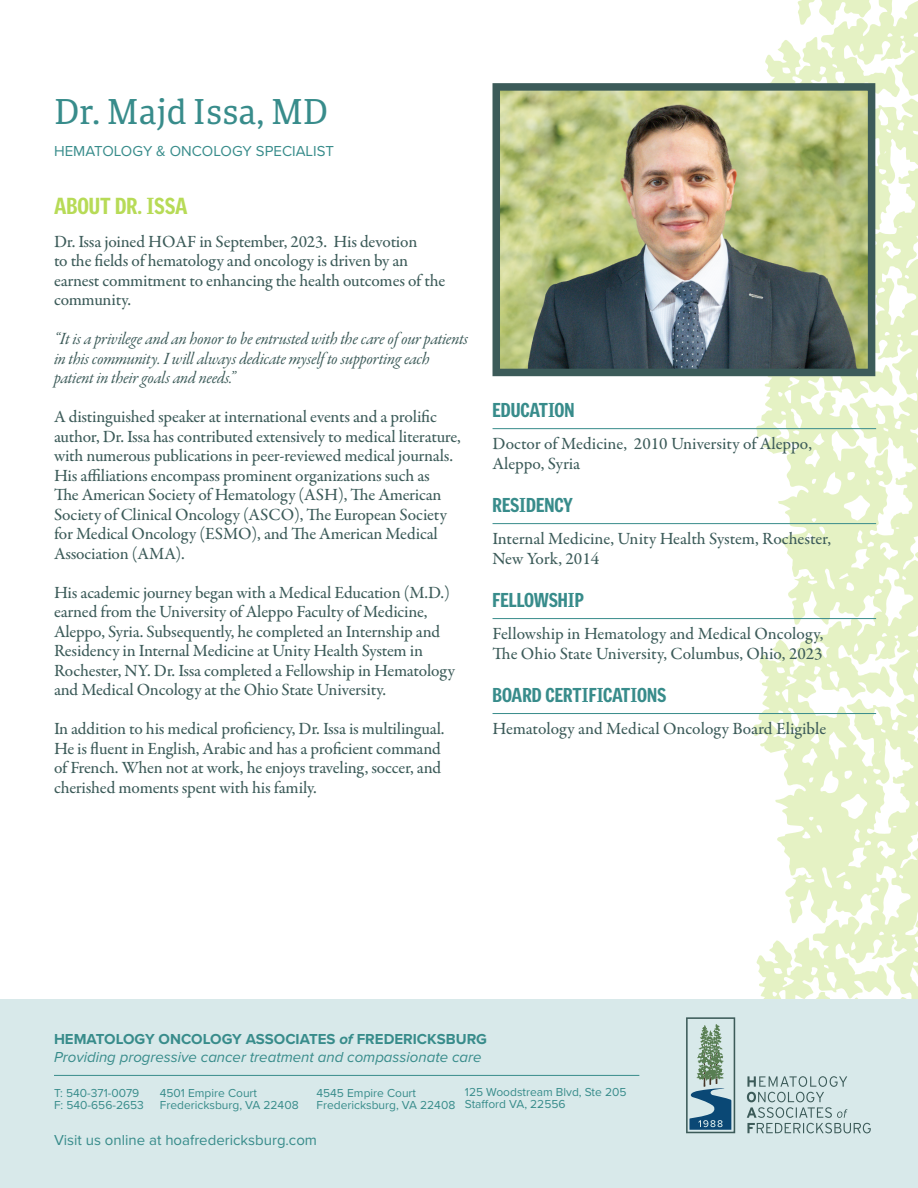
<style>
.page{position:relative;width:918px;height:1188px;background:#fff}
.page>*{position:absolute;margin:0;border:0;box-sizing:border-box;transform-origin:0 0}
.t1{font:34.5px "Portada";color:#388c8b}
.t2{font:900 22.5px "Griffith Gothic Cond";color:#b7db57}
.t3{font:900 19.5px "Griffith Gothic Cond";color:#388c8b}
.t4{font:500 17.25px/19.5px "Garamond Premr Pro";letter-spacing:-.01em;color:#3c5b59}
.t5{font:17.25px/19.5px "Garamond Premr Pro It Subh";letter-spacing:-.01em;color:#3c5b59}
.t6{font:italic 15px/18px "Proxima Nova";color:#388c8b}
.t7{font:15px "Proxima Nova";color:#388c8b}
.t8{font:12px/12px "Proxima Nova";color:#388c8b}
.s1{font-weight:700;font-style:normal}
.s2{font-weight:700}
</style>
<div class="page">
<svg style="left:751px;top:0;width:167px;height:999px;fill:#e5f2c4"></svg>
<div style="left:0;top:999px;width:918px;height:189px;background:#d8e9ea"></div>
<hr style="left:54px;top:1075px;width:585px;height:1px;background:#388c8b">
<svg style="left:686px;top:1017px;width:49px;height:116px"></svg>
<svg style="left:747px;top:1076px;width:124px;height:57px"></svg>
<hr style="left:493px;top:428px;width:383px;height:1px;background:#388c8b">
<hr style="left:493px;top:523px;width:383px;height:1px;background:#388c8b">
<hr style="left:493px;top:618px;width:383px;height:1px;background:#388c8b">
<hr style="left:493px;top:713px;width:383px;height:1px;background:#388c8b">
<img style="left:502px;top:92px;width:364px;height:275px">
<div style="left:493px;top:83px;width:382px;height:293px;border:8px solid #3c5b59"></div>
<h1 class="t1" style="left:54px;top:87px;width:276px">Dr. Majd Issa, MD</h1>
<p class="t7" style="left:54px;top:139px;width:282px">HEMATOLOGY &amp; ONCOLOGY SPECIALIST</p>
<h2 class="t2" style="left:54px;top:193px;width:135px">ABOUT DR. ISSA</h2>
<p class="t4" style="left:54px;top:232px;width:393px">Dr. Issa joined HOAF in September, 2023. His devotion<br>to the fields of hematology and oncology is driven by an earnest commitment to enhancing the health outcomes of the community.</p>
<p class="t5" style="left:54px;top:330px;width:415px">“It is a privilege and an honor to be entrusted with the care of our patients in this community. I will always dedicate myself to supporting each patient in their goals and needs.”</p>
<p class="t4" style="left:54px;top:408px;width:408px">A distinguished speaker at international events and a prolific author, Dr. Issa has contributed extensively to medical literature, with numerous publications in peer-reviewed medical journals.<br>His affiliations encompass prominent organizations such as<br>The American Society of Hematology (ASH), The American Society of Clinical Oncology (ASCO), The European Society for Medical Oncology (ESMO), and The American Medical Association (AMA).</p>
<p class="t4" style="left:54px;top:583px;width:402px">His academic journey began with a Medical Education (M.D.) earned from the University of Aleppo Faculty of Medicine, Aleppo, Syria. Subsequently, he completed an Internship and Residency in Internal Medicine at Unity Health System in Rochester, NY. Dr. Issa completed a Fellowship in Hematology and Medical Oncology at the Ohio State University.</p>
<p class="t4" style="left:54px;top:719px;width:392px">In addition to his medical proficiency, Dr. Issa is multilingual.<br>He is fluent in English, Arabic and has a proficient command of French. When not at work, he enjoys traveling, soccer, and cherished moments spent with his family.</p>
<p class="t3" style="left:493px;top:399px;width:83px">EDUCATION</p>
<p class="t4" style="left:493px;top:433px;width:321px;line-height:20.7px">Doctor of Medicine, 2010 University of Aleppo,<br>Aleppo, Syria</p>
<p class="t3" style="left:493px;top:493px;width:82px">RESIDENCY</p>
<p class="t4" style="left:493px;top:528px;width:340px;line-height:20.7px">Internal Medicine, Unity Health System, Rochester,<br>New York, 2014</p>
<p class="t3" style="left:493px;top:588px;width:93px">FELLOWSHIP</p>
<p class="t4" style="left:493px;top:623px;width:332px;line-height:20.7px">Fellowship in Hematology and Medical Oncology,<br>The Ohio State University, Columbus, Ohio, 2023</p>
<p class="t3" style="left:493px;top:683px;width:175px">BOARD CERTIFICATIONS</p>
<p class="t4" style="left:493px;top:719px;width:335px">Hematology and Medical Oncology Board Eligible</p>
<p class="t6" style="left:54px;top:1029px;width:435px"><span class="s1">HEMATOLOGY ONCOLOGY ASSOCIATES</span> <span class="s2">of</span> <span class="s1">FREDERICKSBURG<br></span>Providing progressive cancer treatment and compassionate care</p>
<p class="t8" style="left:465px;top:1086px;width:163px">125 Woodstream Blvd, Ste 205<br>Stafford VA, 22556</p>
<p class="t8" style="left:160px;top:1087px;width:140px">4501 Empire Court<br>Fredericksburg, VA 22408</p>
<p class="t8" style="left:317px;top:1086px;width:140px">4545 Empire Court<br>Fredericksburg, VA 22408</p>
<p class="t8" style="left:54px;top:1087px;width:91px">T: 540-371-0079<br>F: 540-656-2653</p>
<p class="t7" style="left:54px;top:1129px;width:265px">Visit us online at hoafredericksburg.com</p>
</div>
